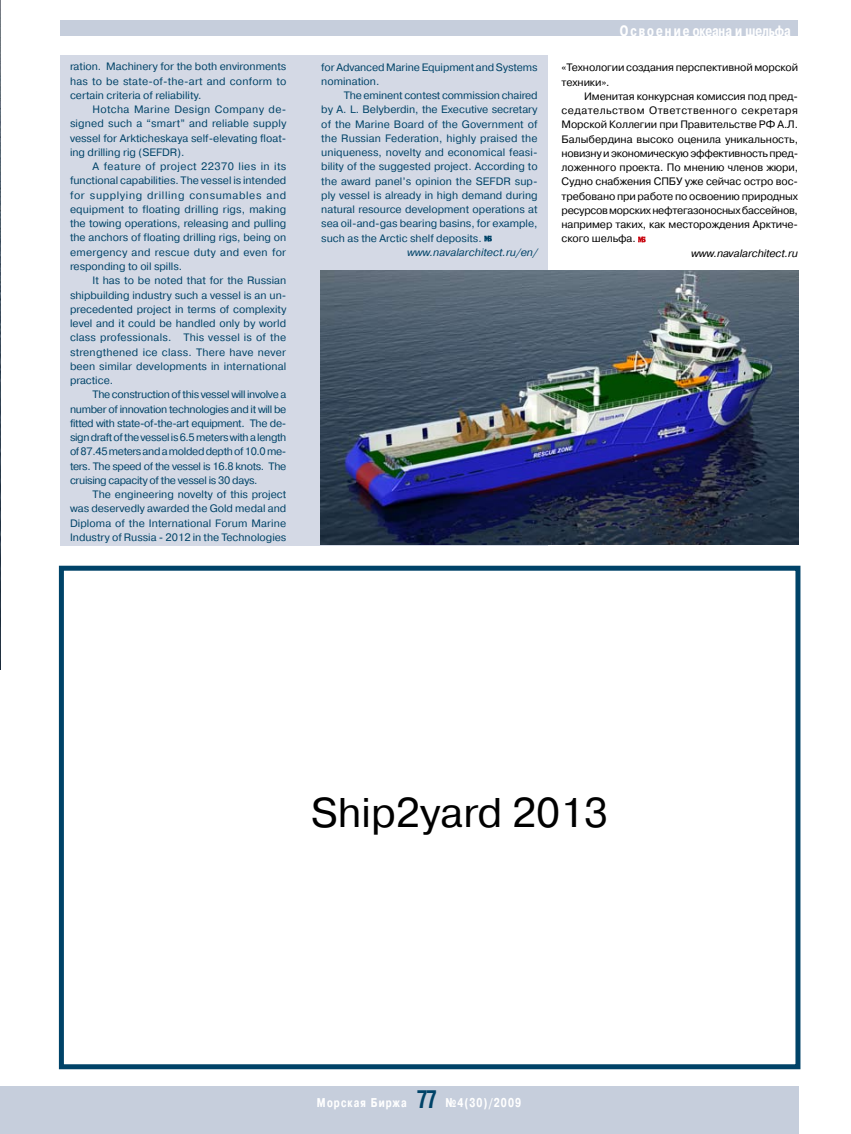
<style>
.page{position:relative;width:851px;height:1134px;background:#fff}
.page>*{position:absolute;margin:0;border:0;box-sizing:border-box;transform-origin:0 0}
.t1{font:41.5px "Pragmatica C";color:#000}
.t2{font:700 15px "Pragmatica Cond C";color:#fff;scale:.9 1}
.t3{font:700 12.75px "Pragmatica Cond C";letter-spacing:.1em;color:#fff;scale:.9 1}
.t4{font:10.75px/14.2px "Pragmatica C";color:#004368;text-align:justify}
.t5{font:10.75px/14.2px "Pragmatica C";letter-spacing:-.01em;color:#000}
.t6{font:italic 10.75px "Pragmatica C";color:#004368}
.t7{font:italic 10.75px "Pragmatica C";letter-spacing:-.01em;color:#000}
.s1{font-family:"Helios Cond";font-size:25px;color:#004368}
</style>
<div class="page">
<div style="left:0;top:1086px;width:797px;height:48px;background:#c6cedc"></div>
<div style="left:60px;top:20px;width:737px;height:16px;background:#c6cedc"></div>
<img style="left:0;top:1px;width:1px;height:669px">
<div style="left:60px;top:55px;width:487px;height:491px;background:#d4d9e5"></div>
<svg style="left:484px;top:236px;width:7px;height:5px"></svg>
<img style="left:320px;top:270px;width:477px;height:274px">
<svg style="left:638px;top:237px;width:7px;height:5px"></svg>
<div style="left:59px;top:566px;width:741px;height:503px;border:5px solid #004368"></div>
<p class="t4" style="left:70px;top:60px;width:218px">ration. Machinery for the both environments has to be state-of-the-art and conform to certain criteria of reliability.</p>
<p class="t4" style="left:70px;top:102px;width:218px;text-indent:22px">Hotcha Marine Design Company de&shy;signed such a “smart” and reliable supply vessel for Arkticheskaya self-elevating float&shy;ing drilling rig (SEFDR).</p>
<p class="t4" style="left:70px;top:160px;width:218px;text-indent:22px">A feature of project 22370 lies in its functional capabilities. The vessel is intended for supplying drilling consumables and equipment to floating drilling rigs, making the towing operations, releasing and pulling the anchors of floating drilling rigs, being on emergency and rescue duty and even for responding to oil spills.</p>
<p class="t4" style="left:70px;top:274px;width:218px;text-indent:22px">It has to be noted that for the Russian shipbuilding industry such a vessel is an un&shy;precedented project in terms of complexity level and it could be handled only by world class professionals. This vessel is of the strengthened ice class. There have never been similar developments in international practice.</p>
<p class="t4" style="left:70px;top:388px;width:218px;text-indent:22px">The construction of this vessel will involve a number of innovation technologies and it will be fitted with state-of-the-art equipment. The de&shy;sign draft of the vessel is 6.5 meters with a length of 87.45 meters and a molded depth of 10.0 me&shy;ters. The speed of the vessel is 16.8 knots. The cruising capacity of the vessel is 30 days.</p>
<p class="t4" style="left:70px;top:487px;width:218px;text-indent:22px">The engineering novelty of this project was deservedly awarded the Gold medal and Diploma of the International Forum Marine Industry of Russia - 2012 in the Technologies</p>
<p class="t4" style="left:321px;top:60px;width:218px">for Advanced Marine Equipment and Systems nomination.</p>
<p class="t4" style="left:321px;top:88px;width:218px;text-indent:22px">The eminent contest commission chaired by A. L. Belyberdin, the Executive secretary of the Marine Board of the Government of the Russian Federation, highly praised the uniqueness, novelty and economical feasi&shy;bility of the suggested project. According to the award panel’s opinion the SEFDR sup&shy;ply vessel is already in high demand during natural resource development operations at sea oil-and-gas bearing basins, for example, such as the Arctic shelf deposits.</p>
<p class="t6" style="left:407px;top:246px;width:132px">www.navalarchitect.ru/en/</p>
<h2 class="t2" style="left:619px;top:23px;width:191px">О с в о е н и е океана и шельфа</h2>
<p class="t5" style="left:561px;top:61px;width:238px">«Технологии создания перспективной морской техники».</p>
<p class="t5" style="left:561px;top:89px;width:238px;text-align:justify;text-indent:22px">Именитая конкурсная комиссия под пред&shy;седательством Ответственного секретаря Морской Коллегии при Правительстве РФ А.Л.<br>Балыбердина высоко оценила уникальность, новизну и экономическую эффективность пред&shy;ложенного проекта. По мнению членов жюри, Судно снабжения СПБУ уже сейчас остро вос&shy;требовано при работе по освоению природных ресурсов морских нефтегазоносных бассейнов, например таких, как месторождения Арктиче&shy;ского шельфа.</p>
<p class="t7" style="left:691px;top:247px;width:108px">www.navalarchitect.ru</p>
<h1 class="t1" style="left:310px;top:790px;width:299px">Ship2yard 2013</h1>
<p class="t3" style="left:317px;top:1095px;width:228px">Морская Биржа <span class="s1">77</span> №4(30)/2009</p>
</div>
